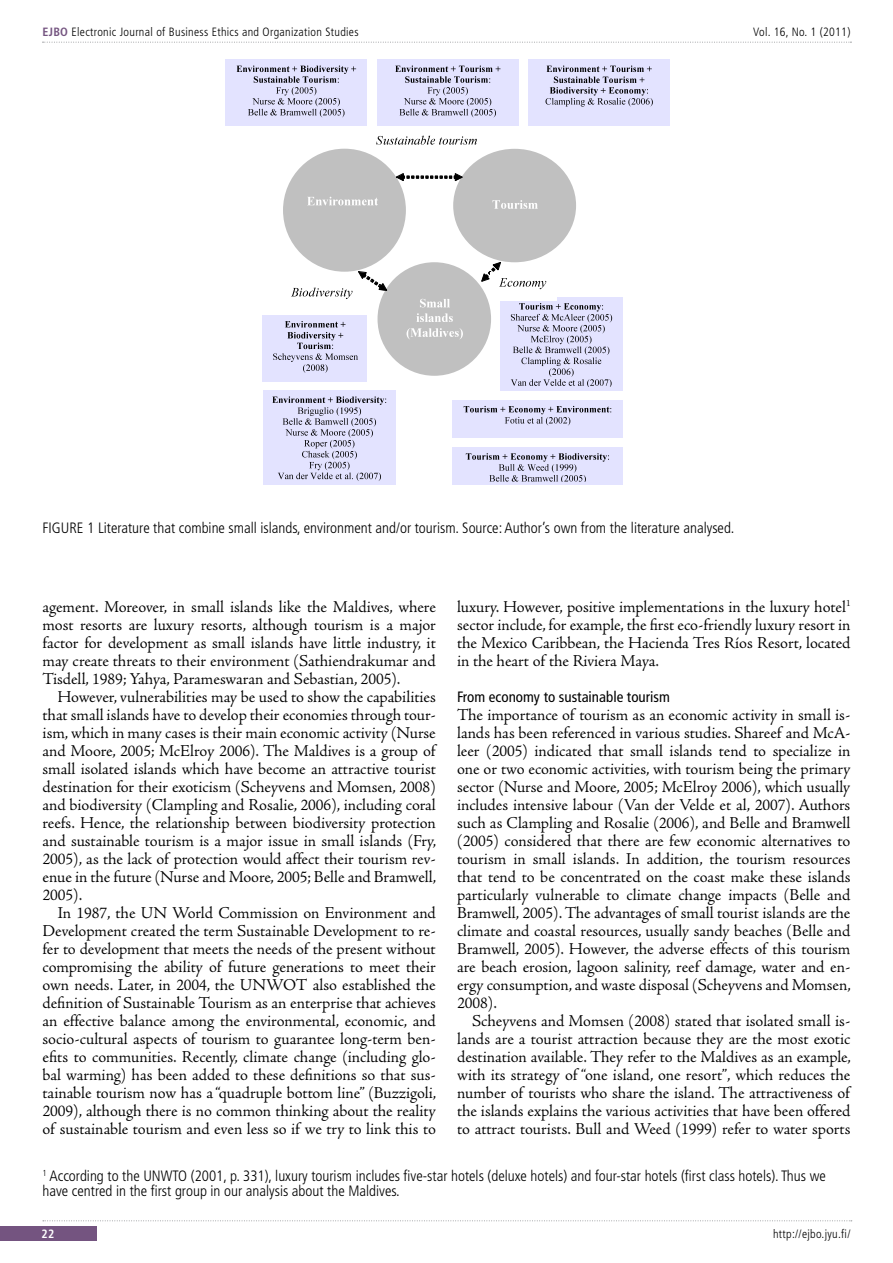
<style>
.page{position:relative;width:893px;height:1263px;background:#fff}
.page>*{position:absolute;margin:0;border:0;box-sizing:border-box;transform-origin:0 0}
.t1{font:17.25px/18px "Adobe Jenson";color:#000;text-align:justify}
.t2{font:300 condensed 15px/15px "Frutiger";color:#000}
.t3{font:condensed 15px "Frutiger";color:#000}
.t4{font:300 condensed 12px "Frutiger";letter-spacing:.025em;color:#000}
.t5{font:700 condensed 12px "Frutiger";color:#fff}
.s1{font-weight:700;color:#745480}
</style>
<div class="page">
<svg style="left:43px;top:42px;width:808px;height:1px"></svg>
<svg style="left:43px;top:1220px;width:809px;height:1px"></svg>
<div style="left:0;top:1226px;width:96px;height:15px;background:#745480"></div>
<div style="left:263px;top:390px;width:133px;height:95px;background:#e3e3ff"></div>
<svg style="left:272px;top:396px;width:114px;height:85px"></svg>
<div style="left:452px;top:400px;width:171px;height:38px;background:#e3e3ff"></div>
<svg style="left:464px;top:406px;width:147px;height:19px"></svg>
<div style="left:452px;top:447px;width:171px;height:38px;background:#e3e3ff"></div>
<svg style="left:466px;top:453px;width:143px;height:28px"></svg>
<div style="left:500px;top:297px;width:123px;height:94px;background:#e3e3ff"></div>
<svg style="left:511px;top:303px;width:101px;height:84px"></svg>
<div style="left:225px;top:60px;width:142px;height:66px;background:#e3e3ff"></div>
<svg style="left:236px;top:66px;width:120px;height:51px"></svg>
<div style="left:377px;top:60px;width:141px;height:66px;background:#e3e3ff"></div>
<svg style="left:395px;top:66px;width:105px;height:51px"></svg>
<div style="left:528px;top:60px;width:142px;height:66px;background:#e3e3ff"></div>
<svg style="left:545px;top:66px;width:108px;height:41px"></svg>
<div style="left:283px;top:149px;width:123px;height:123px;background:#c0c0c0;border-radius:50%"></div>
<svg style="left:308px;top:197px;width:70px;height:8px"></svg>
<div style="left:378px;top:262px;width:113px;height:114px;background:#c0c0c0;border-radius:50%"></div>
<svg style="left:420px;top:299px;width:30px;height:8px"></svg>
<svg style="left:416px;top:313px;width:37px;height:9px"></svg>
<svg style="left:407px;top:328px;width:56px;height:11px"></svg>
<div style="left:453px;top:149px;width:123px;height:113px;background:#c0c0c0;border-radius:50%"></div>
<svg style="left:492px;top:200px;width:46px;height:9px"></svg>
<svg style="left:396px;top:173px;width:67px;height:8px"></svg>
<svg style="left:358px;top:271px;width:29px;height:20px"></svg>
<svg style="left:376px;top:136px;width:101px;height:8px"></svg>
<div style="left:283px;top:281px;width:85px;height:29px;background:#fff"></div>
<svg style="left:291px;top:288px;width:61px;height:11px"></svg>
<div style="left:491px;top:272px;width:66px;height:28px;background:#fff"></div>
<svg style="left:481px;top:262px;width:65px;height:27px"></svg>
<div style="left:263px;top:315px;width:104px;height:67px;background:#e3e3ff"></div>
<svg style="left:273px;top:321px;width:85px;height:52px"></svg>
<p class="t4" style="left:43px;top:25px;width:318px"><span class="s1">EJBO</span> Electronic Journal of Business Ethics and Organization Studies</p>
<p class="t4" style="left:753px;top:25px;width:99px">Vol. 16, No. 1 (2011)</p>
<p class="t2" style="left:43px;top:521px;width:693px">FIGURE 1 Literature that combine small islands, environment and/or tourism. Source: Author’s own from the literature analysed.</p>
<p class="t1" style="left:457px;top:598px;width:395px">luxury. However, positive implementations in the luxury hotel<sup>1 </sup>sector include, for example, the first eco-friendly luxury resort in the Mexico Caribbean, the Hacienda Tres Ríos Resort, located in the heart of the Riviera Maya.</p>
<p class="t3" style="left:457px;top:688px;width:214px">From economy to sustainable tourism</p>
<p class="t1" style="left:457px;top:706px;width:395px">The importance of tourism as an economic activity in small is&shy;lands has been referenced in various studies. Shareef and McA&shy;leer (2005) indicated that small islands tend to specialize in one or two economic activities, with tourism being the primary sector (Nurse and Moore, 2005; McElroy 2006), which usually includes intensive labour (Van der Velde et al, 2007). Authors such as Clampling and Rosalie (2006), and Belle and Bramwell (2005) considered that there are few economic alternatives to tourism in small islands. In addition, the tourism resources that tend to be concentrated on the coast make these islands particularly vulnerable to climate change impacts (Belle and Bramwell, 2005). The advantages of small tourist islands are the climate and coastal resources, usually sandy beaches (Belle and Bramwell, 2005). However, the adverse effects of this tourism are beach erosion, lagoon salinity, reef damage, water and en&shy;ergy consumption, and waste disposal (Scheyvens and Momsen, 2008).</p>
<p class="t1" style="left:457px;top:1012px;width:395px;text-indent:15px">Scheyvens and Momsen (2008) stated that isolated small is&shy;lands are a tourist attraction because they are the most exotic destination available. They refer to the Maldives as an example, with its strategy of “one island, one resort”, which reduces the number of tourists who share the island. The attractiveness of the islands explains the various activities that have been offered to attract tourists. Bull and Weed (1999) refer to water sports</p>
<p class="t2" style="left:43px;top:1169px;width:785px"><sup>1</sup> According to the UNWTO (2001, p. 331), luxury tourism includes five-star hotels (deluxe hotels) and four-star hotels (first class hotels). Thus we have centred in the first group in our analysis about the Maldives.</p>
<p class="t1" style="left:43px;top:598px;width:395px">agement. Moreover, in small islands like the Maldives, where most resorts are luxury resorts, although tourism is a major factor for development as small islands have little industry, it may create threats to their environment (Sathiendrakumar and Tisdell, 1989; Yahya, Parameswaran and Sebastian, 2005).</p>
<p class="t1" style="left:43px;top:688px;width:395px;text-indent:15px">However, vulnerabilities may be used to show the capabilities that small islands have to develop their economies through tour&shy;ism, which in many cases is their main economic activity (Nurse and Moore, 2005; McElroy 2006). The Maldives is a group of small isolated islands which have become an attractive tourist destination for their exoticism (Scheyvens and Momsen, 2008) and biodiversity (Clampling and Rosalie, 2006), including coral reefs. Hence, the relationship between biodiversity protection and sustainable tourism is a major issue in small islands (Fry, 2005), as the lack of protection would affect their tourism rev&shy;enue in the future (Nurse and Moore, 2005; Belle and Bramwell, 2005).</p>
<p class="t1" style="left:43px;top:904px;width:395px;text-indent:15px">In 1987, the UN World Commission on Environment and Development created the term Sustainable Development to re&shy;fer to development that meets the needs of the present without compromising the ability of future generations to meet their own needs. Later, in 2004, the UNWOT also established the definition of Sustainable Tourism as an enterprise that achieves an effective balance among the environmental, economic, and socio-cultural aspects of tourism to guarantee long-term ben&shy;efits to communities. Recently, climate change (including glo&shy;bal warming) has been added to these definitions so that sus&shy;tainable tourism now has a “quadruple bottom line” (Buzzigoli, 2009), although there is no common thinking about the reality of sustainable tourism and even less so if we try to link this to</p>
<p class="t5" style="left:42px;top:1227px;width:14px">22</p>
<p class="t4" style="left:773px;top:1227px;width:79px">http://ejbo.jyu.fi/</p>
</div>
